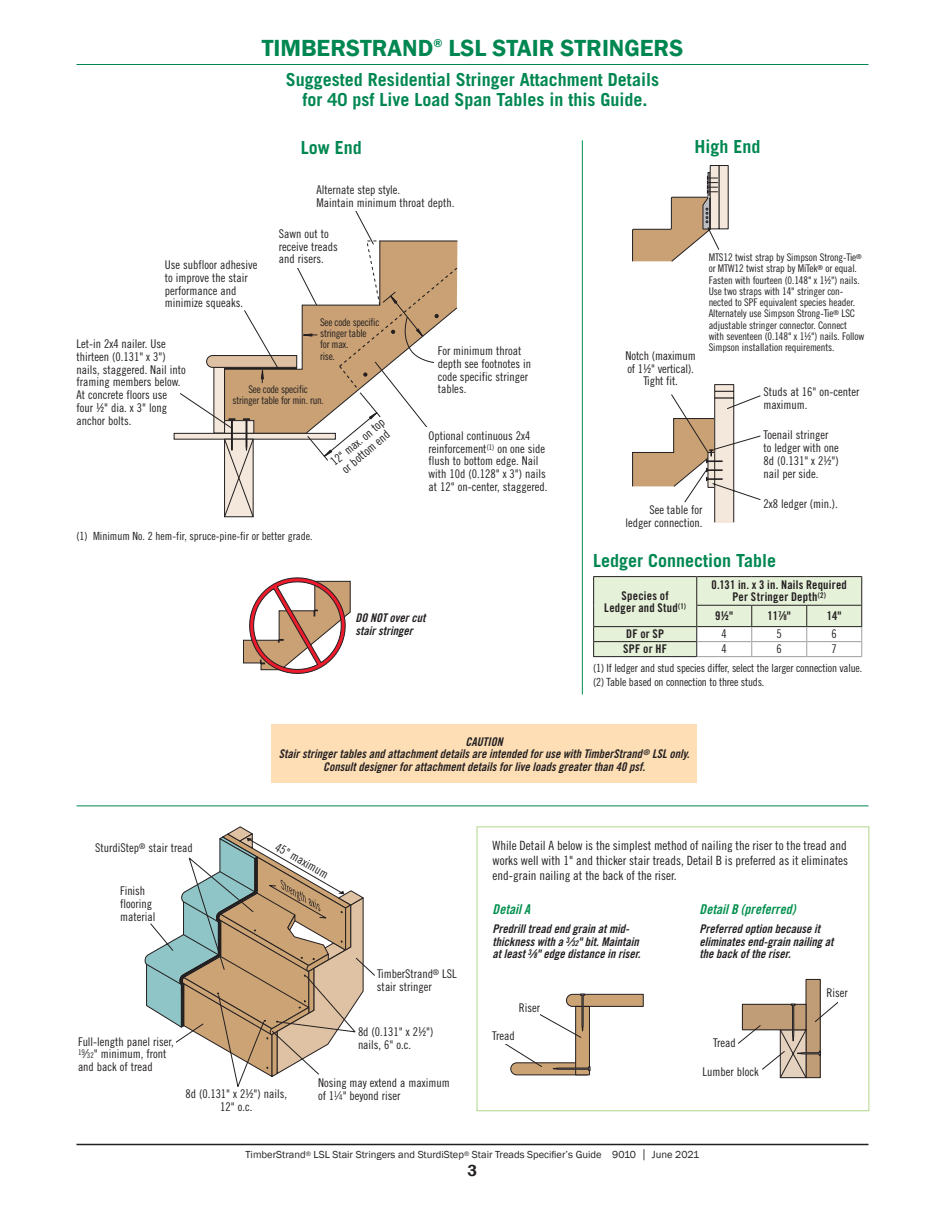
<style>
.page{position:relative;width:945px;height:1215px;background:#fff}
.page>*{position:absolute;margin:0;border:0;box-sizing:border-box;transform-origin:0 0}
.t1{font:600 24px "Franklin Gothic";color:#008751}
.t2{font:700 18px/19.5px "Trade Gothic LT Std";color:#008751;text-align:center}
.t3{font:600 16.5px "Franklin Gothic";color:#231f20}
.t4{font:13.5px "Trade Gothic LT Std Bd Cn 20 Obl";color:#008f4d}
.t5{font:12.75px/15px "Trade Gothic LT Std Cn 18";color:#231f20;text-align:justify}
.t6{font:12px/12.8px "Trade Gothic LT Std Cn 18";color:#231f20}
.t7{font:12px/12.8px "Trade Gothic LT Std Bd Cn 20 Obl";color:#231f20}
.t8{font:12px/12px "Trade Gothic LT Std Bd Cn 20";letter-spacing:.02em;color:#231f20;text-align:center}
.t9{font:11.25px/14.2px "Trade Gothic LT Std Cn 18";letter-spacing:-.015em;color:#231f20}
.t10{font:10.5px/11.2px "Trade Gothic LT Std Cn 18";letter-spacing:-.01em;color:#231f20}
.t11{font:10.5px "Franklin Gothic";color:#231f20}
.s1{font-size:7.8px}
.s2{font-size:13.2px}
</style>
<div class="page">
<hr style="left:76px;top:64px;width:792px;height:1px;background:#008751">
<hr style="left:76px;top:1144px;width:792px;height:1px;background:#231f20">
<svg style="left:243px;top:578px;width:108px;height:96px"></svg>
<div style="left:272px;top:724px;width:425px;height:59px;background:#fddeb5"></div>
<div style="left:174px;top:433px;width:162px;height:7px;background:#f3e8db;border:1px solid #231f20"></div>
<svg style="left:179px;top:211px;width:278px;height:306px"></svg>
<div style="left:426px;top:428px;width:128px;height:66px;background:#fff"></div>
<div style="left:277px;top:224px;width:75px;height:44px;background:#fff"></div>
<div style="left:435px;top:343px;width:101px;height:61px;background:#fff"></div>
<div style="left:710px;top:166px;width:9px;height:63px;background:#f3e8db"></div>
<div style="left:710px;top:165px;width:10px;height:64px;border:1px solid #231f20"></div>
<div style="left:719px;top:166px;width:9px;height:63px;background:#f3e8db"></div>
<svg style="left:632px;top:172px;width:88px;height:90px"></svg>
<hr style="left:709px;top:198px;width:1px;height:31px;background:#231f20">
<div style="left:715px;top:385px;width:19px;height:6px;background:#f3e8db"></div>
<div style="left:714px;top:384px;width:20px;height:8px;border:1px solid #231f20"></div>
<div style="left:714px;top:391px;width:20px;height:8px;border:1px solid #231f20"></div>
<svg style="left:632px;top:393px;width:129px;height:129px"></svg>
<hr style="left:582px;top:140px;width:1px;height:554px;background:#008f4d">
<hr style="left:76px;top:806px;width:792px;height:1px;background:#008751">
<div style="left:477px;top:826px;width:392px;height:285px;border:1px solid #b3d78b"></div>
<svg style="left:504px;top:993px;width:140px;height:83px"></svg>
<div style="left:506px;top:1003px;width:34px;height:15px;background:#fff"></div>
<div style="left:488px;top:1031px;width:27px;height:13px;background:#fff"></div>
<div style="left:806px;top:979px;width:14px;height:99px;background:#c19d77"></div>
<div style="left:806px;top:979px;width:15px;height:99px;border:1px solid #231f20"></div>
<svg style="left:738px;top:996px;width:100px;height:83px"></svg>
<svg style="left:145px;top:826px;width:219px;height:252px"></svg>
<div style="left:78px;top:1037px;width:98px;height:40px;background:#fff"></div>
<div style="left:593px;top:576px;width:268px;height:84px;background:linear-gradient(to right,#fff,#fff)"></div>
<svg style="left:593px;top:576px;width:269px;height:81px"></svg>
<h1 class="t1" style="left:262px;top:34px;width:423px">TIMBERSTRAND<sup>®</sup> LSL STAIR STRINGERS</h1>
<h2 class="t2" style="left:286px;top:70px;width:375px">Suggested Residential Stringer Attachment Details for 40 psf Live Load Span Tables in this Guide.</h2>
<h2 class="t2" style="left:301px;top:138px;width:63px">Low End</h2>
<p class="t6" style="left:316px;top:183px;width:140px">Alternate step style.<br>Maintain minimum throat depth.</p>
<h2 class="t2" style="left:694px;top:136px;width:68px">High End</h2>
<p class="t6" style="left:165px;top:258px;width:94px">Use subfloor adhesive to improve the stair performance and minimize squeaks.</p>
<p class="t6" style="left:279px;top:227px;width:60px">Sawn out to receive treads and risers.</p>
<p class="t6" style="left:76px;top:337px;width:111px">Let-in 2x4 nailer. Use thirteen (0.131" x 3") nails, staggered. Nail into framing members below.<br>At concrete floors use four 1⁄2" dia. x 3" long anchor bolts.</p>
<p class="t10" style="left:320px;top:317px;width:61px">See code specific stringer table<br>for max.<br>rise.</p>
<p class="t10" style="left:233px;top:384px;width:93px;text-align:center">See code specific<br>stringer table for min. run.</p>
<p class="t6" style="left:328px;top:458px;width:68px;text-align:center;rotate:-40deg">12" max. on top or bottom end</p>
<p class="t9" style="left:76px;top:529px;width:238px">(1) Minimum No. 2 hem-fir, spruce-pine-fir or better grade.</p>
<p class="t6" style="left:438px;top:344px;width:95px">For minimum throat depth see footnotes in code specific stringer tables.</p>
<p class="t6" style="left:429px;top:429px;width:120px">Optional continuous 2x4 reinforcement<sup>(1)</sup> on one side flush to bottom edge. Nail with 10d (0.128" x 3") nails at 12" on-center, staggered.</p>
<p class="t7" style="left:356px;top:612px;width:71px">DO NOT over cut stair stringer</p>
<p class="t6" style="left:626px;top:349px;width:72px;text-align:center">Notch (maximum of 11/2" vertical).<br>Tight fit.</p>
<p class="t10" style="left:709px;top:252px;width:157px">MTS12 twist strap by Simpson Strong-Tie<sup>® </sup>or MTW12 twist strap by MiTek<sup>®</sup> or equal.<br>Fasten with fourteen (0.148" x 11/2") nails.<br>Use two straps with 14" stringer con&shy;nected to SPF equivalent species header.<br>Alternately use Simpson Strong-Tie<sup>®</sup> LSC adjustable stringer connector. Connect with seventeen (0.148" x 11/2") nails. Follow Simpson installation requirements.</p>
<p class="t6" style="left:763px;top:385px;width:98px">Studs at 16" on-center maximum.</p>
<p class="t6" style="left:763px;top:429px;width:77px">Toenail stringer to ledger with one<br>8d (0.131" x 21⁄2") nail per side.</p>
<p class="t6" style="left:626px;top:504px;width:78px;text-align:right">See table for ledger connection.</p>
<p class="t6" style="left:763px;top:497px;width:76px">2x8 ledger (min.).</p>
<h2 class="t2" style="left:593px;top:551px;width:185px">Ledger Connection Table</h2>
<p class="t8" style="left:604px;top:590px;width:83px">Species of<br>Ledger and Stud<sup>(1)</sup></p>
<p class="t8" style="left:712px;top:579px;width:137px">0.131 in. x 3 in. Nails Required<br>Per Stringer Depth<sup>(2)</sup></p>
<p class="t8" style="left:715px;top:610px;width:19px">91/2"</p>
<p class="t8" style="left:768px;top:610px;width:25px">11<sup>7</sup>⁄<span class="s1">8</span>"</p>
<p class="t8" style="left:827px;top:610px;width:16px">14"</p>
<p class="t8" style="left:626px;top:628px;width:40px">DF or SP</p>
<p class="t6" style="left:722px;top:628px;width:7px">4</p>
<p class="t6" style="left:777px;top:628px;width:7px">5</p>
<p class="t6" style="left:832px;top:628px;width:7px">6</p>
<p class="t8" style="left:623px;top:643px;width:45px">SPF or HF</p>
<p class="t6" style="left:722px;top:643px;width:7px">4</p>
<p class="t6" style="left:777px;top:643px;width:7px">6</p>
<p class="t6" style="left:832px;top:643px;width:7px">7</p>
<p class="t9" style="left:593px;top:661px;width:271px">(1) If ledger and stud species differ, select the larger connection value. (2) Table based on connection to three studs.</p>
<p class="t6" style="left:95px;top:842px;width:99px">SturdiStep<sup>®</sup> stair tread</p>
<p class="t6" style="left:120px;top:884px;width:37px">Finish flooring material</p>
<p class="t6" style="left:78px;top:1035px;width:97px">Full-length panel riser,<br><sup>19</sup>⁄<span class="s1">32</span>" minimum, front and back of tread</p>
<p class="t7" style="left:279px;top:735px;width:412px;text-align:center">CAUTION<br>Stair stringer tables and attachment details are intended for use with TimberStrand <sup>®</sup> LSL only.<br>Consult designer for attachment details for live loads greater than 40 psf.</p>
<p class="t6" style="left:280px;top:840px;width:60px;rotate:30deg">45" maximum</p>
<p class="t6" style="left:377px;top:968px;width:81px">TimberStrand<sup>®</sup> LSL stair stringer</p>
<p class="t6" style="left:358px;top:1025px;width:77px">8d (0.131" x 21⁄2") nails, 6" o.c.</p>
<p class="t5" style="left:493px;top:838px;width:357px">While Detail A below is the simplest method of nailing the riser to the tread and works well with 1" and thicker stair treads, Detail B is preferred as it eliminates end-grain nailing at the back of the riser.</p>
<p class="t4" style="left:493px;top:901px;width:39px">Detail A</p>
<p class="t7" style="left:493px;top:923px;width:149px">Predrill tread end grain at mid&shy;thickness with a <sup>3</sup>⁄<span class="s1">32</span>" bit. Maintain at least <sup>3</sup>⁄<span class="s1">8</span>" edge distance in riser.</p>
<p class="t6" style="left:519px;top:1001px;width:23px">Riser</p>
<p class="t6" style="left:492px;top:1029px;width:24px">Tread</p>
<p class="t4" style="left:700px;top:901px;width:97px">Detail B (preferred)</p>
<p class="t7" style="left:700px;top:923px;width:135px">Preferred option because it eliminates end-grain nailing at the back of the riser.</p>
<p class="t6" style="left:826px;top:986px;width:23px">Riser</p>
<p class="t6" style="left:713px;top:1036px;width:24px">Tread</p>
<p class="t6" style="left:702px;top:1065px;width:58px">Lumber block</p>
<p class="t6" style="left:185px;top:1087px;width:103px;text-align:center">8d (0.131" x 21⁄2") nails,<br>12" o.c.</p>
<p class="t6" style="left:318px;top:1076px;width:133px">Nosing may extend a maximum of 1<sup>1</sup>⁄<span class="s1">4</span>" beyond riser</p>
<p class="t11" style="left:246px;top:1148px;width:455px">TimberStrand<sup>®</sup> LSL Stair Stringers and SturdiStep<sup>®</sup> Stair Treads Specifier’s Guide 9010 <span class="s2">|</span> June 2021</p>
<h3 class="t3" style="left:468px;top:1160px;width:11px">3</h3>
</div>
